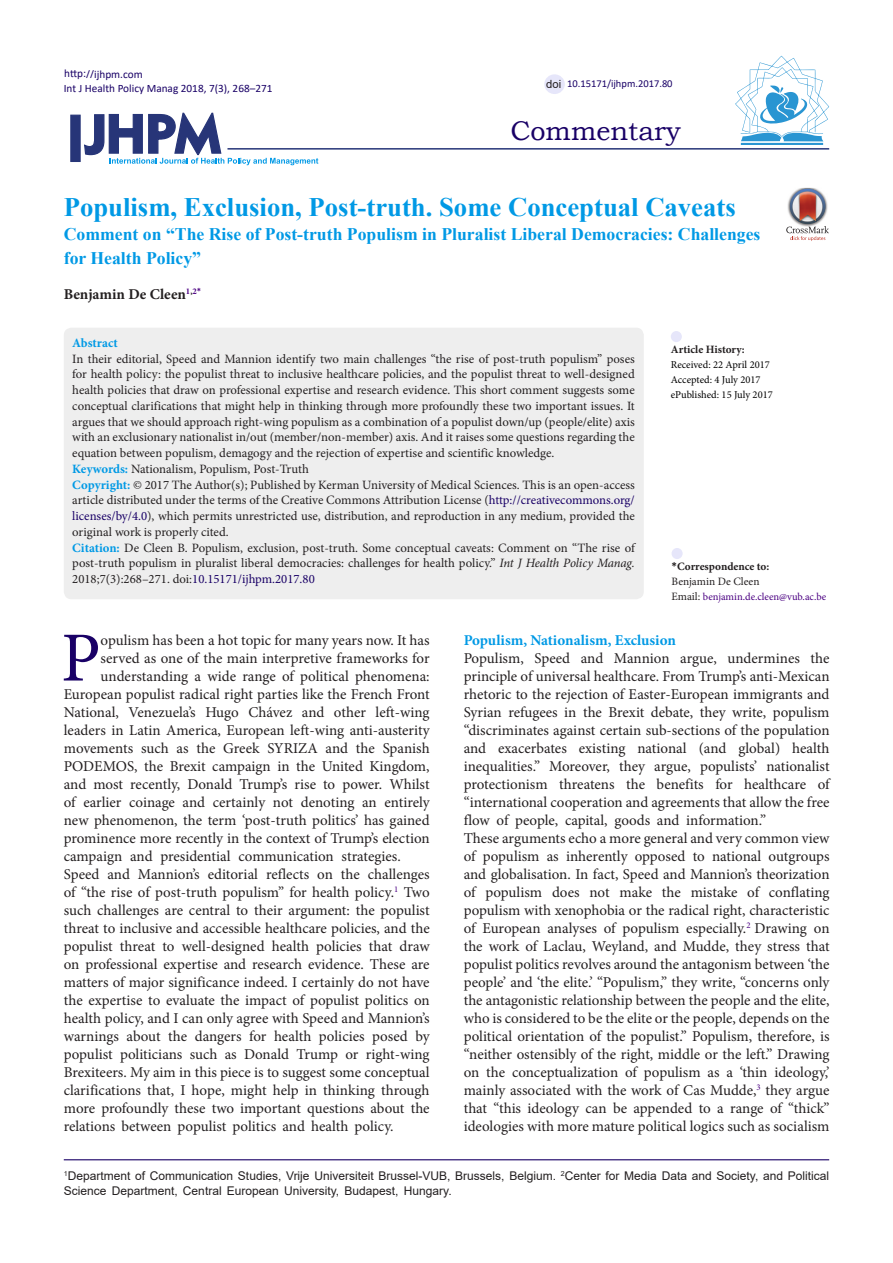
<style>
.page{position:relative;width:893px;height:1263px;background:#fff}
.page>*{position:absolute;margin:0;border:0;box-sizing:border-box;transform-origin:0 0}
.t1{font:70.35px "Minion Pro";color:#190066}
.t2{font:27px "Bookman Old Style";color:#190066}
.Default{font:700 26.7px "Times New Roman";color:#0099e5}
.Default-2{font:700 17.7px/24px "Times New Roman";color:#0099e5}
.t3{font:15px/18px "Minion Pro";color:#231f20;text-align:justify}
.t4{font:700 15px "Minion Pro";letter-spacing:-.005em;color:#0099e5}
.Default-3{font:700 15px "Minion Pro";color:#231f20}
.t5{font:12.75px/15.8px "Minion Pro";color:#231f20;text-align:justify}
.Default-4{font:700 12.75px "Minion Pro";color:#0099e5}
.t6{font:12px/14.4px "Arial";color:#231f20}
.t7{font:11.25px "Calibri";color:#190066}
.t8{font:700 11.25px "Minion Pro";color:#231f20}
.t9{font:11.25px "Minion Pro";color:#231f20}
.t10{font:11.25px "Arial";color:#231f20}
.t11{font:10.5px "Minion Pro";color:#000}
.t12{font:10.5px "Minion Pro";color:#4b0082}
.t13{font:10.5px "Calibri";color:#190066}
.s1{font-weight:700;color:#0099e5}
.s2{color:#190066}
.s3{font-style:italic}
.s4{font-family:"Calibri"}
.s5{font-size:11.25px;color:#231f20}
</style>
<div class="page">
<svg style="left:84px;top:112px;width:234px;height:53px"></svg>
<div style="left:70px;top:115px;width:11px;height:47px;background:#273578;border:1px solid #273578"></div>
<hr style="left:227px;top:148px;width:602px;height:2px;background:#273578">
<div style="left:64px;top:328px;width:580px;height:271px;background:#eee;border-radius:8px"></div>
<div style="left:672px;top:548px;width:11px;height:11px;background:#e6e6fa;border-radius:50%"></div>
<div style="left:671px;top:331px;width:11px;height:11px;background:#e6e6fa;border-radius:50%"></div>
<hr style="left:64px;top:1159px;width:765px;height:1px;background:#190066">
<hr style="left:741px;top:143px;width:82px;height:2px;background:#2995d2">
<svg style="left:735px;top:56px;width:94px;height:85px"></svg>
<div style="left:544px;top:74px;width:21px;height:20px;background:#e6e6fa;border-radius:50%"></div>
<img style="left:798px;top:188px;width:18px;height:1px">
<svg style="left:786px;top:189px;width:43px;height:52px"></svg>
<p class="t7" style="left:64px;top:66px;width:80px">http://ijhpm.com</p>
<p class="t7" style="left:64px;top:81px;width:210px">Int J Health Policy Manag 2018, 7(3), 268–271</p>
<p class="t10" style="left:546px;top:76px;width:17px">doi</p>
<p class="t13" style="left:567px;top:76px;width:107px">10.15171/ijhpm.2017.80</p>
<p class="t2" style="left:510px;top:113px;width:172px">Commentary</p>
<p class="Default" style="left:64px;top:188px;width:673px">Populism, Exclusion, Post-truth. Some Conceptual Caveats</p>
<p class="Default-2" style="left:64px;top:222px;width:698px">Comment on “The Rise of Post-truth Populism in Pluralist Liberal Democracies: Challenges for Health Policy”</p>
<p class="Default-3" style="left:64px;top:284px;width:139px">Benjamin De Cleen<sup>1</sup><sup>,</sup><sup>2</sup><sup>*</sup></p>
<p class="Default-4" style="left:72px;top:334px;width:47px">Abstract</p>
<p class="t5" style="left:72px;top:351px;width:564px">In their editorial, Speed and Mannion identify two main challenges “the rise of post-truth populism” poses for health policy: the populist threat to inclusive healthcare policies, and the populist threat to well-designed health policies that draw on professional expertise and research evidence. This short comment suggests some conceptual clarifications that might help in thinking through more profoundly these two important issues. It argues that we should approach right-wing populism as a combination of a populist down/up (people/elite) axis with an exclusionary nationalist in/out (member/non-member) axis. And it raises some questions regarding the equation between populism, demagogy and the rejection of expertise and scientific knowledge.</p>
<p class="t5" style="left:72px;top:461px;width:238px"><span class="s1">Keywords:</span> Nationalism, Populism, Post-Truth</p>
<p class="t5" style="left:72px;top:477px;width:564px"><span class="s1">Copyright:</span> © 2017 The Author(s); Published by Kerman University of Medical Sciences. This is an open-access article distributed under the terms of the Creative Commons Attribution License (<span class="s2">http://creativecommons.org/ licenses/by/4.0</span>), which permits unrestricted use, distribution, and reproduction in any medium, provided the original work is properly cited.</p>
<p class="t5" style="left:72px;top:540px;width:564px"><span class="s1">Citation:</span> De Cleen B. Populism, exclusion, post-truth. Some conceptual caveats: Comment on “The rise of post-truth populism in pluralist liberal democracies: challenges for health policy.” <span class="s3">Int J Health Policy Manag.<br></span>2018;7(3):268–271. doi:<span class="s2">10.15171/ijhpm.2017.80</span></p>
<p class="t8" style="left:671px;top:341px;width:76px">Article History:</p>
<p class="t11" style="left:671px;top:358px;width:101px">Received: 22 April 2017</p>
<p class="t11" style="left:671px;top:373px;width:91px">Accepted: 4 July 2017</p>
<p class="t11" style="left:671px;top:388px;width:103px">ePublished: 15 July 2017</p>
<p class="t8" style="left:671px;top:559px;width:99px"><span class="s4">*</span>Correspondence to:</p>
<p class="t9" style="left:671px;top:574px;width:90px">Benjamin De Cleen</p>
<p class="t12" style="left:671px;top:590px;width:156px"><span class="s5">Email:</span> benjamin.de.cleen@vub.ac.be</p>
<p class="t1" style="left:61px;top:611px;width:41px">P</p>
<p class="t3" style="left:101px;top:631px;width:331px">opulism has been a hot topic for many years now. It has</p>
<p class="t3" style="left:101px;top:649px;width:331px">served as one of the main interpretive frameworks for</p>
<p class="t3" style="left:101px;top:667px;width:331px">understanding a wide range of political phenomena:</p>
<p class="t3" style="left:64px;top:685px;width:367px">European populist radical right parties like the French Front</p>
<p class="t3" style="left:64px;top:703px;width:367px">National, Venezuela’s Hugo Chávez and other left-wing</p>
<p class="t3" style="left:64px;top:721px;width:367px">leaders in Latin America, European left-wing anti-austerity</p>
<p class="t3" style="left:64px;top:739px;width:367px">movements such as the Greek SYRIZA and the Spanish</p>
<p class="t3" style="left:64px;top:757px;width:367px">PODEMOS, the Brexit campaign in the United Kingdom,</p>
<p class="t3" style="left:64px;top:775px;width:367px">and most recently, Donald Trump’s rise to power. Whilst</p>
<p class="t3" style="left:64px;top:793px;width:367px">of earlier coinage and certainly not denoting an entirely</p>
<p class="t3" style="left:64px;top:811px;width:367px">new phenomenon, the term ‘post-truth politics’ has gained</p>
<p class="t3" style="left:64px;top:829px;width:367px">prominence more recently in the context of Trump’s election</p>
<p class="t3" style="left:64px;top:847px;width:339px">campaign and presidential communication strategies.</p>
<p class="t3" style="left:64px;top:865px;width:367px">Speed and Mannion’s editorial reflects on the challenges of “the rise of post-truth populism” for health policy.<sup>1</sup> Two such challenges are central to their argument: the populist threat to inclusive and accessible healthcare policies, and the populist threat to well-designed health policies that draw on professional expertise and research evidence. These are matters of major significance indeed. I certainly do not have the expertise to evaluate the impact of populist politics on health policy, and I can only agree with Speed and Mannion’s warnings about the dangers for health policies posed by populist politicians such as Donald Trump or right-wing Brexiteers. My aim in this piece is to suggest some conceptual clarifications that, I hope, might help in thinking through more profoundly these two important questions about the relations between populist politics and health policy.</p>
<p class="t4" style="left:464px;top:629px;width:214px">Populism, Nationalism, Exclusion</p>
<p class="t3" style="left:464px;top:649px;width:367px">Populism, Speed and Mannion argue, undermines the principle of universal healthcare. From Trump’s anti-Mexican rhetoric to the rejection of Easter-European immigrants and Syrian refugees in the Brexit debate, they write, populism “discriminates against certain sub-sections of the population and exacerbates existing national (and global) health inequalities.” Moreover, they argue, populists’ nationalist protectionism threatens the benefits for healthcare of “international cooperation and agreements that allow the free flow of people, capital, goods and information.”</p>
<p class="t3" style="left:464px;top:829px;width:367px">These arguments echo a more general and very common view of populism as inherently opposed to national outgroups and globalisation. In fact, Speed and Mannion’s theorization of populism does not make the mistake of conflating populism with xenophobia or the radical right, characteristic of European analyses of populism especially.<sup>2</sup> Drawing on the work of Laclau, Weyland, and Mudde, they stress that populist politics revolves around the antagonism between ‘the people’ and ‘the elite.’ “Populism,” they write, “concerns only the antagonistic relationship between the people and the elite, who is considered to be the elite or the people, depends on the political orientation of the populist.” Populism, therefore, is “neither ostensibly of the right, middle or the left.” Drawing on the conceptualization of populism as a ‘thin ideology,’ mainly associated with the work of Cas Mudde,<sup>3</sup> they argue that “this ideology can be appended to a range of “thick” ideologies with more mature political logics such as socialism</p>
<p class="t6" style="left:64px;top:1169px;width:767px"><sup>1</sup>Department of Communication Studies, Vrije Universiteit Brussel-VUB, Brussels, Belgium. <sup>2</sup>Center for Media Data and Society, and Political<br>Science Department, Central European University, Budapest, Hungary.</p>
</div>
